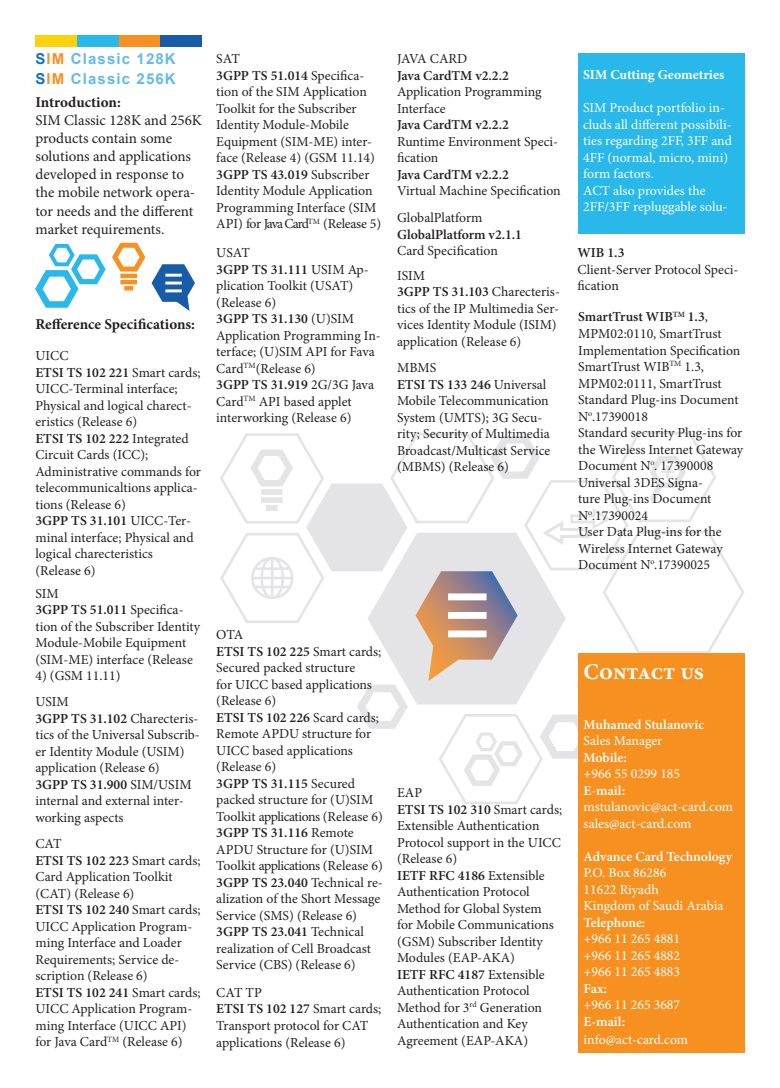
<style>
.page{position:relative;width:780px;height:1088px;background:#fff}
.page>*{position:absolute;margin:0;border:0;box-sizing:border-box;transform-origin:0 0}
.t1{font:700 22.5px "Minion Pro";color:#fff}
.t2{font:15px/18px "Minion Pro";letter-spacing:-.005em;color:#231f20}
.t3{font:700 15px "Minion Pro";letter-spacing:-.005em;color:#231f20}
.t4{font:700 15px "Arial";letter-spacing:.075em;color:#64bae9}
.t5{font:13.75px/16.5px "Minion Pro";color:#231f20}
.t6{font:13.75px/16.5px "Minion Pro";color:#fff}
.t7{font:600 13.75px "Minion Pro";color:#231f20}
.t8{font:600 13.75px "Minion Pro";color:#fff}
.t9{font:700 13.75px "Minion Pro";color:#fff}
.t10{font:13.75px "Minion Pro";letter-spacing:-.02em;color:#231f20}
.s1{color:#1074bc}
.s2{color:#f69121}
.s3{font-weight:600}
.s4{font-weight:400}
</style>
<div class="page">
<svg style="left:220px;top:432px;width:524px;height:372px"></svg>
<div style="left:578px;top:653px;width:166px;height:400px;background:#f69121"></div>
<div style="left:35px;top:35px;width:42px;height:12px;background:#fcd30a"></div>
<div style="left:77px;top:35px;width:42px;height:12px;background:#28b8ea"></div>
<div style="left:119px;top:35px;width:41px;height:12px;background:#f69121"></div>
<div style="left:160px;top:35px;width:42px;height:12px;background:#185ba9"></div>
<svg style="left:112px;top:243px;width:33px;height:47px"></svg>
<svg style="left:35px;top:244px;width:71px;height:64px"></svg>
<svg style="left:151px;top:264px;width:44px;height:47px"></svg>
<div style="left:578px;top:53px;width:166px;height:180px;background:#28b8ea"></div>
<p class="t4" style="left:35px;top:49px;width:142px"><span class="s1">S</span><span class="s2">IM</span> Classic 128K</p>
<p class="t4" style="left:35px;top:69px;width:142px"><span class="s1">S</span><span class="s2">IM</span> Classic 256K</p>
<p class="t3" style="left:35px;top:92px;width:87px">Introduction:</p>
<p class="t2" style="left:35px;top:112px;width:168px">SIM Classic 128K and 256K products contain some solutions and applications developed in response to the mobile network opera&shy;tor needs and the different market requirements.</p>
<p class="t3" style="left:35px;top:313px;width:161px">Refference Specifications:</p>
<p class="t5" style="left:35px;top:348px;width:35px">UICC</p>
<p class="t5" style="left:35px;top:364px;width:167px"><span class="s3">ETSI TS 102 221</span> Smart cards;<br>UICC-Terminal interface;<br>Physical and logical charect&shy;eristics (Release 6)</p>
<p class="t5" style="left:35px;top:430px;width:155px"><span class="s3">ETSI TS 102 222</span> Integrated<br>Circuit Cards (ICC);</p>
<p class="t5" style="left:35px;top:463px;width:167px">Administrative commands for telecommunicaltions applica&shy;tions (Release 6)</p>
<p class="t5" style="left:35px;top:513px;width:160px"><span class="s3">3GPP TS 31.101</span> UICC-Ter&shy;minal interface; Physical and logical charecteristics</p>
<p class="t5" style="left:35px;top:562px;width:62px">(Release 6)</p>
<p class="t5" style="left:35px;top:585px;width:25px">SIM</p>
<p class="t5" style="left:35px;top:602px;width:166px"><span class="s3">3GPP TS 51.011</span> Specifica&shy;tion of the Subscriber Identity<br>Module-Mobile Equipment (SIM-ME) interface (Release</p>
<p class="t5" style="left:35px;top:668px;width:87px">4) (GSM 11.11)</p>
<p class="t5" style="left:35px;top:693px;width:35px">USIM</p>
<p class="t5" style="left:35px;top:710px;width:166px"><span class="s3">3GPP TS 31.102</span> Charecteris&shy;tics of the Universal Subscrib&shy;er Identity Module (USIM) application (Release 6)</p>
<p class="t5" style="left:35px;top:776px;width:158px"><span class="s3">3GPP TS 31.900</span> SIM/USIM internal and external inter&shy;working aspects</p>
<p class="t5" style="left:35px;top:835px;width:28px">CAT</p>
<p class="t5" style="left:35px;top:852px;width:167px"><span class="s3">ETSI TS 102 223</span> Smart cards;<br>Card Application Toolkit (CAT) (Release 6)</p>
<p class="t5" style="left:35px;top:901px;width:167px"><span class="s3">ETSI TS 102 240</span> Smart cards;<br>UICC Application Program&shy;ming Interface and Loader<br>Requirements; Service de&shy;scription (Release 6)</p>
<p class="t5" style="left:35px;top:984px;width:167px"><span class="s3">ETSI TS 102 241</span> Smart cards;<br>UICC Application Program&shy;ming Interface (UICC API) for Java Card<sup>TM</sup> (Release 6)</p>
<p class="t5" style="left:216px;top:51px;width:25px">SAT</p>
<p class="t5" style="left:216px;top:67px;width:160px"><span class="s3">3GPP TS 51.014</span> Specifica&shy;tion of the SIM Application<br>Toolkit for the Subscriber<br>Identity Module-Mobile<br>Equipment (SIM-ME) inter&shy;face (Release 4) (GSM 11.14)</p>
<p class="t5" style="left:216px;top:166px;width:166px"><span class="s3">3GPP TS 43.019</span> Subscriber<br>Identity Module Application<br>Programming Interface (SIM<br>API) for Java Card<sup>TM</sup> (Release 5)</p>
<p class="t5" style="left:216px;top:245px;width:35px">USAT</p>
<p class="t5" style="left:216px;top:261px;width:154px"><span class="s3">3GPP TS 31.111</span> USIM Ap&shy;plication Toolkit (USAT) (Release 6)</p>
<p class="t5" style="left:216px;top:311px;width:166px"><span class="s3">3GPP TS 31.130</span> (U)SIM<br>Application Programming In&shy;terface; (U)SIM API for Fava<br>Card<sup>TM</sup>(Release 6)</p>
<p class="t5" style="left:216px;top:377px;width:159px"><span class="s3">3GPP TS 31.919</span> 2G/3G Java<br>Card<sup>TM</sup> API based applet interworking (Release 6)</p>
<p class="t5" style="left:216px;top:626px;width:29px">OTA</p>
<p class="t7" style="left:216px;top:642px;width:167px">ETSI TS 102 225 <span class="s4">Smart cards;</span></p>
<p class="t5" style="left:216px;top:659px;width:157px">Secured packed structure for UICC based applications (Release 6)</p>
<p class="t7" style="left:216px;top:708px;width:164px">ETSI TS 102 226 <span class="s4">Scard cards;</span></p>
<p class="t5" style="left:216px;top:725px;width:156px">Remote APDU structure for<br>UICC based applications (Release 6)</p>
<p class="t5" style="left:216px;top:775px;width:168px"><span class="s3">3GPP TS 31.115</span> Secured packed structure for (U)SIM<br>Toolkit applications (Release 6)</p>
<p class="t5" style="left:216px;top:824px;width:168px"><span class="s3">3GPP TS 31.116</span> Remote<br>APDU Structure for (U)SIM<br>Toolkit applications (Release 6)</p>
<p class="t5" style="left:216px;top:874px;width:168px"><span class="s3">3GPP TS 23.040</span> Technical re&shy;alization of the Short Message<br>Service (SMS) (Release 6)</p>
<p class="t5" style="left:216px;top:923px;width:156px"><span class="s3">3GPP TS 23.041</span> Technical realization of Cell Broadcast<br>Service (CBS) (Release 6)</p>
<p class="t5" style="left:216px;top:984px;width:47px">CAT TP</p>
<p class="t7" style="left:216px;top:999px;width:167px">ETSI TS 102 127 <span class="s4">Smart cards;</span></p>
<p class="t5" style="left:216px;top:1017px;width:154px">Transport protocol for CAT applications (Release 6)</p>
<p class="t10" style="left:397px;top:50px;width:72px">JAVA CARD</p>
<p class="t7" style="left:397px;top:66px;width:113px">Java CardTM v2.2.2</p>
<p class="t5" style="left:397px;top:84px;width:146px">Application Programming<br>Interface</p>
<p class="t7" style="left:397px;top:115px;width:113px">Java CardTM v2.2.2</p>
<p class="t5" style="left:397px;top:133px;width:162px">Runtime Environment Speci&shy;fication</p>
<p class="t7" style="left:397px;top:165px;width:113px">Java CardTM v2.2.2</p>
<p class="t5" style="left:397px;top:183px;width:165px">Virtual Machine Specification</p>
<p class="t5" style="left:397px;top:210px;width:87px">GlobalPlatform</p>
<p class="t7" style="left:397px;top:225px;width:126px">GlobalPlatform v2.1.1</p>
<p class="t5" style="left:397px;top:243px;width:102px">Card Specification</p>
<p class="t5" style="left:397px;top:267px;width:29px">ISIM</p>
<p class="t5" style="left:397px;top:284px;width:164px"><span class="s3">3GPP TS 31.103</span> Charecteris&shy;tics of the IP Multimedia Ser&shy;vices Identity Module (ISIM) application (Release 6)</p>
<p class="t5" style="left:397px;top:360px;width:41px">MBMS</p>
<p class="t5" style="left:397px;top:376px;width:155px"><span class="s3">ETSI TS 133 246</span> Universal<br>Mobile Telecommunication<br>System (UMTS); 3G Secu&shy;rity; Security of Multimedia<br>Broadcast/Multicast Service (MBMS) (Release 6)</p>
<p class="t5" style="left:397px;top:784px;width:27px">EAP</p>
<p class="t5" style="left:397px;top:801px;width:167px"><span class="s3">ETSI TS 102 310</span> Smart cards;<br>Extensible Authentication<br>Protocol support in the UICC (Release 6)</p>
<p class="t5" style="left:397px;top:867px;width:158px"><span class="s3">IETF RFC 4186</span> Extensible<br>Authentication Protocol<br>Method for Global System for Mobile Communications (GSM) Subscriber Identity<br>Modules (EAP-AKA)</p>
<p class="t5" style="left:397px;top:966px;width:149px"><span class="s3">IETF RFC 4187</span> Extensible<br>Authentication Protocol<br>Method for 3<sup>rd</sup> Generation<br>Authentication and Key<br>Agreement (EAP-AKA)</p>
<p class="t9" style="left:583px;top:65px;width:143px">SIM Cutting Geometries</p>
<p class="t6" style="left:583px;top:100px;width:150px">SIM Product portfolio in&shy;cluds all different possibili&shy;ties regarding 2FF, 3FF and<br>4FF (normal, micro, mini) form factors.</p>
<p class="t6" style="left:583px;top:182px;width:146px">ACT also provides the<br>2FF/3FF repluggable solu-</p>
<p class="t7" style="left:577px;top:243px;width:48px">WIB 1.3</p>
<p class="t5" style="left:577px;top:261px;width:162px">Client-Server Protocol Speci&shy;fication</p>
<p class="t7" style="left:578px;top:308px;width:131px">SmartTrust WIB<sup>TM</sup> 1.3<span class="s4">,</span></p>
<p class="t5" style="left:578px;top:325px;width:164px">MPM02:0110, SmartTrust<br>Implementation Specification</p>
<p class="t5" style="left:578px;top:358px;width:162px">SmartTrust WIB<sup>TM</sup> 1.3,<br>MPM02:0111, SmartTrust<br>Standard Plug-ins Document<br>N<sup>o</sup>.17390018</p>
<p class="t5" style="left:578px;top:424px;width:166px;text-align:justify">Standard security Plug-ins for the Wireless Internet Gateway Document N<sup>o</sup>. 17390008</p>
<p class="t5" style="left:578px;top:474px;width:135px">Universal 3DES Signa&shy;ture Plug-ins Document<br>N<sup>o</sup>.17390024</p>
<p class="t5" style="left:578px;top:523px;width:146px;text-align:justify">User Data Plug-ins for the Wireless Internet Gateway Document N<sup>o</sup>.17390025</p>
<p class="t1" style="left:583px;top:656px;width:122px">Contact us</p>
<p class="t8" style="left:583px;top:715px;width:122px">Muhamed Stulanovic</p>
<p class="t6" style="left:583px;top:732px;width:80px">Sales Manager</p>
<p class="t8" style="left:583px;top:748px;width:45px">Mobile:</p>
<p class="t6" style="left:583px;top:765px;width:98px">+966 55 0299 185</p>
<p class="t8" style="left:583px;top:781px;width:43px">E-mail:</p>
<p class="t6" style="left:583px;top:798px;width:151px">mstulanovic@act-card.com</p>
<p class="t6" style="left:583px;top:815px;width:109px">sales@act-card.com</p>
<p class="t8" style="left:583px;top:847px;width:150px">Advance Card Technology</p>
<p class="t6" style="left:583px;top:864px;width:84px">P.O. Box 86286</p>
<p class="t6" style="left:583px;top:881px;width:77px">11622 Riyadh</p>
<p class="t6" style="left:583px;top:897px;width:141px">Kingdom of Saudi Arabia</p>
<p class="t8" style="left:583px;top:913px;width:63px">Telephone:</p>
<p class="t6" style="left:583px;top:930px;width:98px">+966 11 265 4881</p>
<p class="t6" style="left:583px;top:947px;width:98px">+966 11 265 4882</p>
<p class="t6" style="left:583px;top:963px;width:98px">+966 11 265 4883</p>
<p class="t8" style="left:583px;top:979px;width:25px">Fax:</p>
<p class="t6" style="left:583px;top:996px;width:98px">+966 11 265 3687</p>
<p class="t8" style="left:583px;top:1012px;width:43px">E-mail:</p>
<p class="t6" style="left:583px;top:1031px;width:106px">info@act-card.com</p>
</div>
